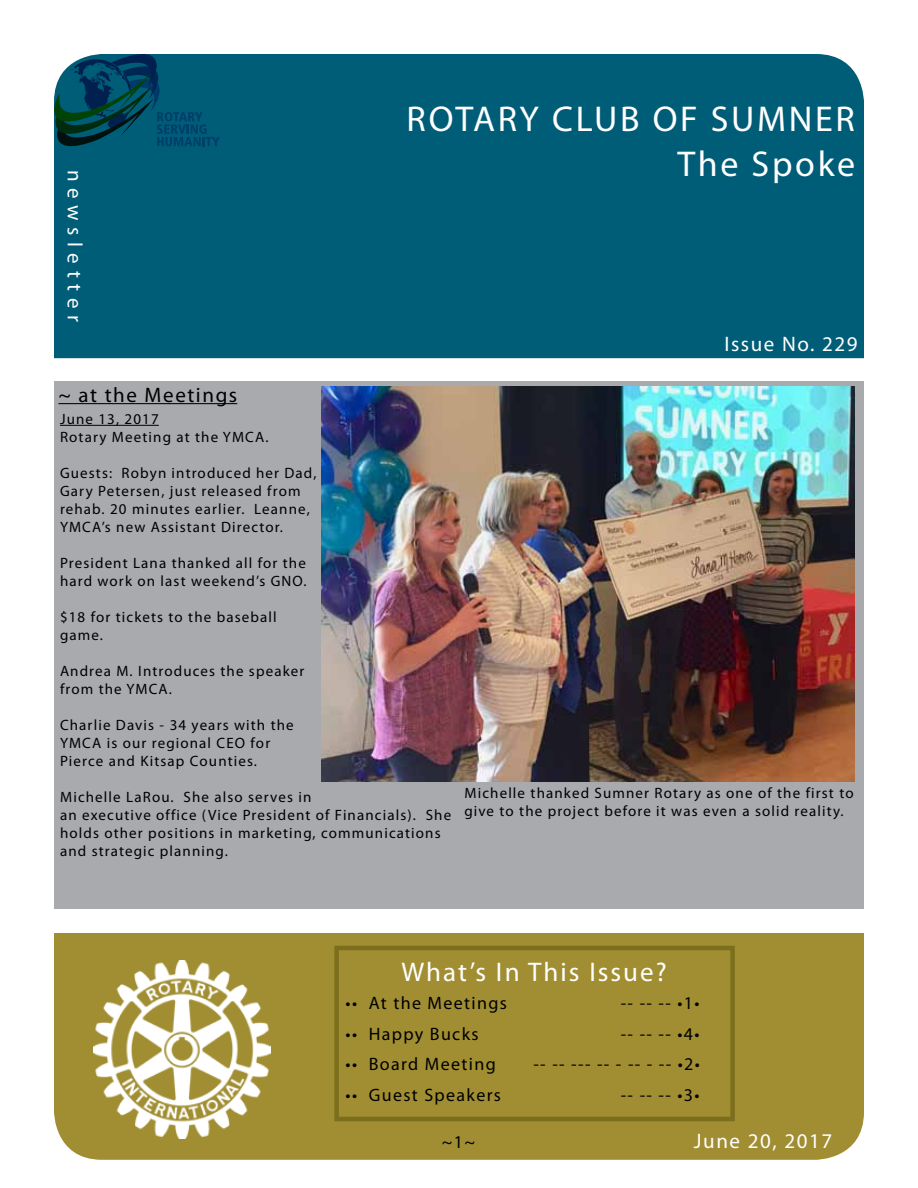
<style>
.page{position:relative;width:918px;height:1188px;background:#fff}
.page>*{position:absolute;margin:0;border:0;box-sizing:border-box;transform-origin:0 0}
.t1{font:36px "Myriad Pro";letter-spacing:.075em;color:#fff}
.t2{font:27px "Myriad Pro";letter-spacing:.075em;color:#fff}
.t3{font:21px "Myriad Pro";letter-spacing:.075em;color:#fff}
.t4{font:21px "Myriad Pro";letter-spacing:.075em;color:#000}
.t5{font:18px "Myriad Pro";letter-spacing:.075em;color:#000}
.t6{font:15px/18px "Myriad Pro";letter-spacing:.075em;color:#000}
</style>
<div class="page">
<div style="left:54px;top:54px;width:810px;height:304px;background:#005d77"></div>
<div style="left:54px;top:933px;width:810px;height:227px;background:#a18e32"></div>
<div style="left:54px;top:382px;width:810px;height:527px;background:#a8aaad"></div>
<svg style="left:54px;top:54px;width:166px;height:92px"></svg>
<img style="left:93px;top:961px;width:178px;height:177px">
<div style="left:334px;top:946px;width:401px;height:175px;border:4px solid #7b6e1c"></div>
<hr style="left:58px;top:403px;width:179px;height:1px;background:#000">
<hr style="left:60px;top:425px;width:99px;height:1px;background:#000">
<img style="left:322px;top:387px;width:532px;height:394px">
<h3 class="t3" style="left:88px;top:170px;width:153px;rotate:90deg">n e w s l e t t e r</h3>
<h1 class="t1" style="left:407px;top:97px;width:450px">ROTARY CLUB OF SUMNER</h1>
<h1 class="t1" style="left:677px;top:142px;width:179px">The Spoke</h1>
<h3 class="t3" style="left:724px;top:331px;width:135px">Issue No. 229</h3>
<h3 class="t4" style="left:58px;top:382px;width:180px">~ at the Meetings</h3>
<p class="t6" style="left:60px;top:410px;width:210px">June 13, 2017<br>Rotary Meeting at the YMCA.</p>
<p class="t6" style="left:60px;top:464px;width:258px">Guests: Robyn introduced her Dad, Gary Petersen, just released from rehab. 20 minutes earlier. Leanne, YMCA’s new Assistant Director.</p>
<p class="t6" style="left:60px;top:554px;width:248px">President Lana thanked all for the hard work on last weekend’s GNO.</p>
<p class="t6" style="left:60px;top:608px;width:218px">$18 for tickets to the baseball game.</p>
<p class="t6" style="left:60px;top:662px;width:246px">Andrea M. Introduces the speaker from the YMCA.</p>
<p class="t6" style="left:60px;top:716px;width:235px">Charlie Davis - 34 years with the<br>YMCA is our regional CEO for<br>Pierce and Kitsap Counties.</p>
<p class="t6" style="left:60px;top:788px;width:393px">Michelle LaRou. She also serves in<br>an executive office (Vice President of Financials). She holds other positions in marketing, communications and strategic planning.</p>
<p class="t6" style="left:464px;top:783px;width:391px">Michelle thanked Sumner Rotary as one of the first to give to the project before it was even a solid reality.</p>
<h2 class="t2" style="left:402px;top:955px;width:267px">What’s In This Issue?</h2>
<p class="t5" style="left:346px;top:992px;width:163px">•• At the Meetings</p>
<p class="t5" style="left:621px;top:992px;width:80px">-- -- -- •1•</p>
<p class="t5" style="left:346px;top:1022px;width:135px">•• Happy Bucks</p>
<p class="t5" style="left:621px;top:1022px;width:80px">-- -- -- •4•</p>
<p class="t5" style="left:346px;top:1053px;width:152px">•• Board Meeting</p>
<p class="t5" style="left:533px;top:1053px;width:168px">-- -- --- -- - -- - -- •2•</p>
<p class="t5" style="left:346px;top:1084px;width:157px">•• Guest Speakers</p>
<p class="t5" style="left:621px;top:1084px;width:80px">-- -- -- •3•</p>
<p class="t5" style="left:442px;top:1130px;width:35px">~1~</p>
<h3 class="t3" style="left:694px;top:1128px;width:140px">June 20, 2017</h3>
</div>
